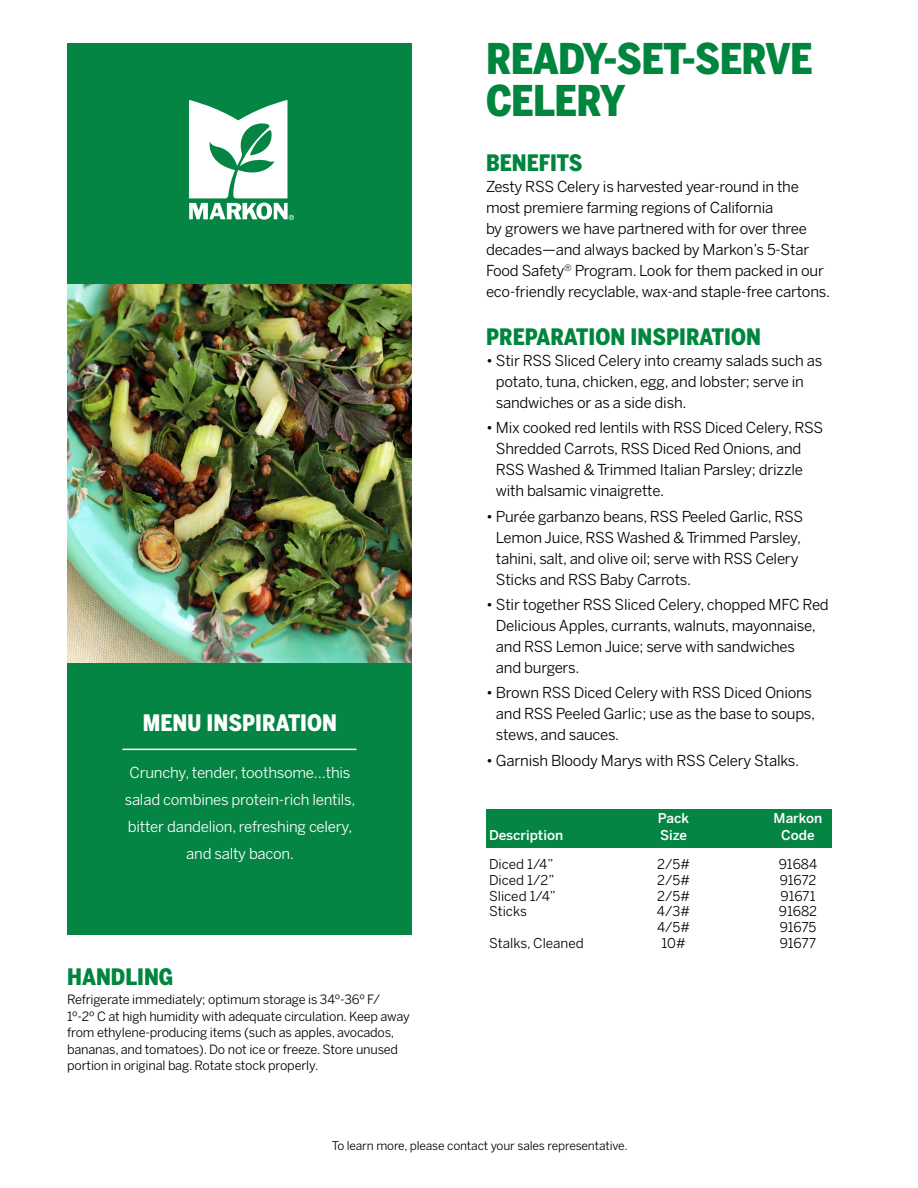
<style>
.page{position:relative;width:918px;height:1188px;background:#fff}
.page>*{position:absolute;margin:0;border:0;box-sizing:border-box;transform-origin:0 0}
.t1{font:900 42px/42px "Benton Sans Cond";letter-spacing:-.015em;color:#00853e}
.t2{font:900 22.5px "Benton Sans Cond";color:#00853e}
.t3{font:900 22.5px "Benton Sans Cond";color:#fff}
.t4{font:15px/21px "Benton Sans";letter-spacing:-.015em;color:#000}
.t5{font:15px/27px "Benton Sans";letter-spacing:-.015em;color:#fff;text-align:center}
.t6{font:13.5px "Benton Sans";color:#000}
.t7{font:500 13.5px "Benton Sans";color:#fff}
.t8{font:12.75px/16.5px "Benton Sans";letter-spacing:-.015em;color:#000}
.t9{font:12px "Benton Sans";letter-spacing:-.01em;color:#000}
</style>
<div class="page">
<div style="left:67px;top:43px;width:345px;height:891px;background:#048543"></div>
<div style="left:486px;top:809px;width:346px;height:39px;background:#048543"></div>
<hr style="left:122px;top:749px;width:234px;height:1px;background:#fff">
<img style="left:67px;top:285px;width:345px;height:377px">
<svg style="left:189px;top:100px;width:105px;height:120px"></svg>
<h2 class="t3" style="left:143px;top:710px;width:196px">MENU INSPIRATION</h2>
<p class="t5" style="left:125px;top:759px;width:232px">Crunchy, tender, toothsome…this salad combines protein-rich lentils, bitter dandelion, refreshing celery, and salty bacon.</p>
<h2 class="t2" style="left:67px;top:964px;width:108px">HANDLING</h2>
<p class="t8" style="left:67px;top:991px;width:344px">Refrigerate immediately; optimum storage is 34º-36º F/ 1º-2º C at high humidity with adequate circulation. Keep away from ethylene-producing items (such as apples, avocados, bananas, and tomatoes). Do not ice or freeze. Store unused portion in original bag. Rotate stock properly.</p>
<h1 class="t1" style="left:486px;top:38px;width:328px">READY-SET-SERVE<br>CELERY</h1>
<h2 class="t2" style="left:486px;top:150px;width:98px">BENEFITS</h2>
<p class="t4" style="left:486px;top:176px;width:346px">Zesty RSS Celery is harvested year-round in the most premiere farming regions of California<br>by growers we have partnered with for over three decades—and always backed by Markon’s 5-Star Food Safety<sup>®</sup> Program. Look for them packed in our eco-friendly recyclable, wax-and staple-free cartons.</p>
<h2 class="t2" style="left:486px;top:324px;width:276px">PREPARATION INSPIRATION</h2>
<p class="t4" style="left:496px;top:350px;width:328px;text-indent:-10px">• Stir RSS Sliced Celery into creamy salads such as potato, tuna, chicken, egg, and lobster; serve in sandwiches or as a side dish.</p>
<p class="t4" style="left:496px;top:417px;width:329px;text-indent:-10px">• Mix cooked red lentils with RSS Diced Celery, RSS Shredded Carrots, RSS Diced Red Onions, and RSS Washed &amp; Trimmed Italian Parsley; drizzle with balsamic vinaigrette.</p>
<p class="t4" style="left:496px;top:506px;width:309px;text-indent:-10px">• Purée garbanzo beans, RSS Peeled Garlic, RSS Lemon Juice, RSS Washed &amp; Trimmed Parsley, tahini, salt, and olive oil; serve with RSS Celery Sticks and RSS Baby Carrots.</p>
<p class="t4" style="left:496px;top:594px;width:334px;text-indent:-10px">• Stir together RSS Sliced Celery, chopped MFC Red Delicious Apples, currants, walnuts, mayonnaise, and RSS Lemon Juice; serve with sandwiches<br>and burgers.</p>
<p class="t4" style="left:496px;top:682px;width:321px;text-indent:-10px">• Brown RSS Diced Celery with RSS Diced Onions and RSS Peeled Garlic; use as the base to soups, stews, and sauces.</p>
<p class="t4" style="left:486px;top:749px;width:315px">• Garnish Bloody Marys with RSS Celery Stalks.</p>
<p class="t7" style="left:658px;top:810px;width:33px">Pack</p>
<p class="t7" style="left:774px;top:810px;width:50px">Markon</p>
<p class="t7" style="left:489px;top:827px;width:76px">Description</p>
<p class="t7" style="left:660px;top:827px;width:28px">Size</p>
<p class="t7" style="left:781px;top:827px;width:35px">Code</p>
<p class="t6" style="left:489px;top:856px;width:66px">Diced 1/4”</p>
<p class="t6" style="left:657px;top:856px;width:34px">2/5#</p>
<p class="t6" style="left:779px;top:856px;width:40px">91684</p>
<p class="t6" style="left:489px;top:872px;width:67px">Diced 1/2”</p>
<p class="t6" style="left:657px;top:872px;width:34px">2/5#</p>
<p class="t6" style="left:780px;top:872px;width:38px">91672</p>
<p class="t6" style="left:489px;top:888px;width:69px">Sliced 1/4”</p>
<p class="t6" style="left:657px;top:888px;width:34px">2/5#</p>
<p class="t6" style="left:781px;top:888px;width:37px">91671</p>
<p class="t6" style="left:489px;top:904px;width:39px">Sticks</p>
<p class="t6" style="left:657px;top:904px;width:35px">4/3#</p>
<p class="t6" style="left:779px;top:904px;width:40px">91682</p>
<p class="t6" style="left:657px;top:919px;width:35px">4/5#</p>
<p class="t6" style="left:780px;top:919px;width:38px">91675</p>
<p class="t6" style="left:489px;top:935px;width:96px">Stalks, Cleaned</p>
<p class="t6" style="left:661px;top:935px;width:26px">10#</p>
<p class="t6" style="left:780px;top:935px;width:38px">91677</p>
<p class="t9" style="left:332px;top:1139px;width:297px">To learn more, please contact your sales representative.</p>
</div>
